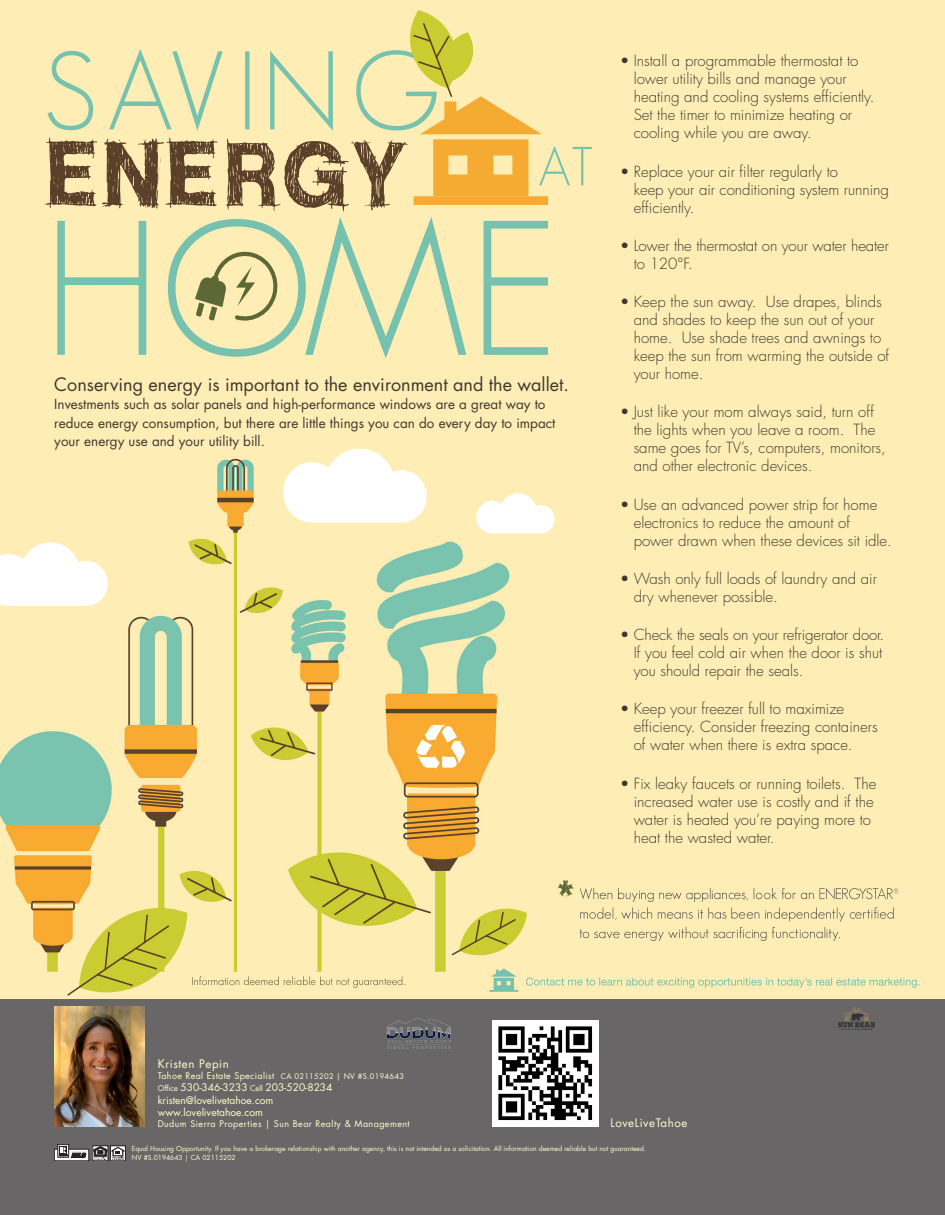
<style>
.page{position:relative;width:945px;height:1215px;background:#fff}
.page>*{position:absolute;margin:0;border:0;box-sizing:border-box;transform-origin:0 0}
.t1{font:18px "Futura Std";color:#110a0c}
.t2{font:300 15px/18px "Futura Std";color:#110a0c}
.t3{font:13.5px/18.5px "Futura Std";color:#110a0c}
.t4{font:11.55px "Futura Std";letter-spacing:.05em;color:#ffffcb}
.t5{font:10.2px/12.3px "Futura Std";color:#ffffcb}
.t6{font:9px "Futura Std";letter-spacing:.05em;color:#ffffcb}
.t7{font:6.75px/8.1px "Futura Std";color:#ffffcb}
.s1{font-size:7.5px}
.s2{font-size:7.65px}
</style>
<div class="page">
<img style="left:0;top:0;width:945px;height:999px">
<div style="left:0;top:999px;width:945px;height:216px;background:#686667"></div>
<svg style="left:57px;top:217px;width:491px;height:141px;fill:#feedb5"></svg>
<svg style="left:45px;top:10px;width:547px;height:202px"></svg>
<svg style="left:416px;top:725px;width:50px;height:44px"></svg>
<svg style="left:0;top:542px;width:108px;height:64px"></svg>
<svg style="left:283px;top:449px;width:144px;height:74px"></svg>
<svg style="left:476px;top:493px;width:79px;height:41px"></svg>
<svg style="left:452px;top:907px;width:75px;height:50px"></svg>
<svg style="left:195px;top:248px;width:86px;height:76px"></svg>
<svg style="left:580px;top:927px;width:260px;height:14px"></svg>
<svg style="left:580px;top:888px;width:318px;height:33px"></svg>
<svg style="left:558px;top:880px;width:16px;height:17px"></svg>
<svg style="left:489px;top:969px;width:29px;height:23px"></svg>
<svg style="left:526px;top:978px;width:394px;height:10px"></svg>
<svg style="left:67px;top:904px;width:338px;height:92px"></svg>
<svg style="left:56px;top:1151px;width:3px;height:8px"></svg>
<div style="left:54px;top:1149px;width:35px;height:12px;border:1px solid #231f20"></div>
<div style="left:58px;top:1144px;width:11px;height:13px;border:1px solid #231f20"></div>
<div style="left:110px;top:1146px;width:16px;height:15px;border:1px solid #231f20"></div>
<svg style="left:59px;top:1146px;width:65px;height:15px"></svg>
<img style="left:379px;top:1014px;width:79px;height:40px">
<img style="left:836px;top:1004px;width:54px;height:39px">
<img style="left:54px;top:1006px;width:91px;height:121px">
<img style="left:492px;top:1021px;width:106px;height:106px">
<p class="t1" style="left:54px;top:373px;width:516px">Conserving energy is important to the environment and the wallet.</p>
<p class="t3" style="left:54px;top:395px;width:503px">Investments such as solar panels and high-performance windows are a great way to reduce energy consumption, but there are little things you can do every day to impact your energy use and your utility bill.</p>
<p class="t2" style="left:634px;top:52px;width:242px;text-indent:-14px">• Install a programmable thermostat to lower utility bills and manage your heating and cooling systems efficiently.<br>Set the timer to minimize heating or cooling while you are away.</p>
<p class="t2" style="left:634px;top:163px;width:257px;text-indent:-14px">• Replace your air filter regularly to<br>keep your air conditioning system running efficiently.</p>
<p class="t2" style="left:634px;top:237px;width:257px;text-indent:-14px">• Lower the thermostat on your water heater to 120°F.</p>
<p class="t2" style="left:634px;top:293px;width:257px;text-indent:-14px">• Keep the sun away. Use drapes, blinds and shades to keep the sun out of your home. Use shade trees and awnings to keep the sun from warming the outside of your home.</p>
<p class="t2" style="left:634px;top:403px;width:254px;text-indent:-14px">• Just like your mom always said, turn off the lights when you leave a room. The same goes for TV’s, computers, monitors, and other electronic devices.</p>
<p class="t2" style="left:634px;top:496px;width:260px;text-indent:-14px">• Use an advanced power strip for home electronics to reduce the amount of power drawn when these devices sit idle.</p>
<p class="t2" style="left:634px;top:570px;width:245px;text-indent:-14px">• Wash only full loads of laundry and air dry whenever possible.</p>
<p class="t2" style="left:634px;top:626px;width:252px;text-indent:-14px">• Check the seals on your refrigerator door.<br>If you feel cold air when the door is shut you should repair the seals.</p>
<p class="t2" style="left:634px;top:700px;width:245px;text-indent:-14px">• Keep your freezer full to maximize efficiency. Consider freezing containers of water when there is extra space.</p>
<p class="t2" style="left:634px;top:775px;width:244px;text-indent:-14px">• Fix leaky faucets or running toilets. The increased water use is costly and if the water is heated you’re paying more to heat the wasted water.</p>
<p class="t4" style="left:158px;top:1057px;width:73px">Kristen Pepin</p>
<p class="t6" style="left:158px;top:1070px;width:248px">Tahoe Real Estate Specialist <span class="s1">CA 02115202 | NV #S.0194643</span></p>
<p class="t5" style="left:158px;top:1082px;width:176px"><span class="s2">Office</span> 530-346-3233 <span class="s2">Cell</span> 203-520-8234 kristen@lovelivetahoe.com www.lovelivetahoe.com</p>
<p class="t6" style="left:158px;top:1117px;width:253px">Dudum Sierra Properties | Sun Bear Realty &amp; Management</p>
<p class="t4" style="left:610px;top:1115px;width:78px">LoveLiveTahoe</p>
<p class="t7" style="left:132px;top:1145px;width:516px">Equal Housing Opportunity. If you have a brokerage relationship with another agency, this is not intended as a solicitation. All information deemed reliable but not guaranteed.<br>NV #S.0194643 | CA 02115202</p>
</div>
